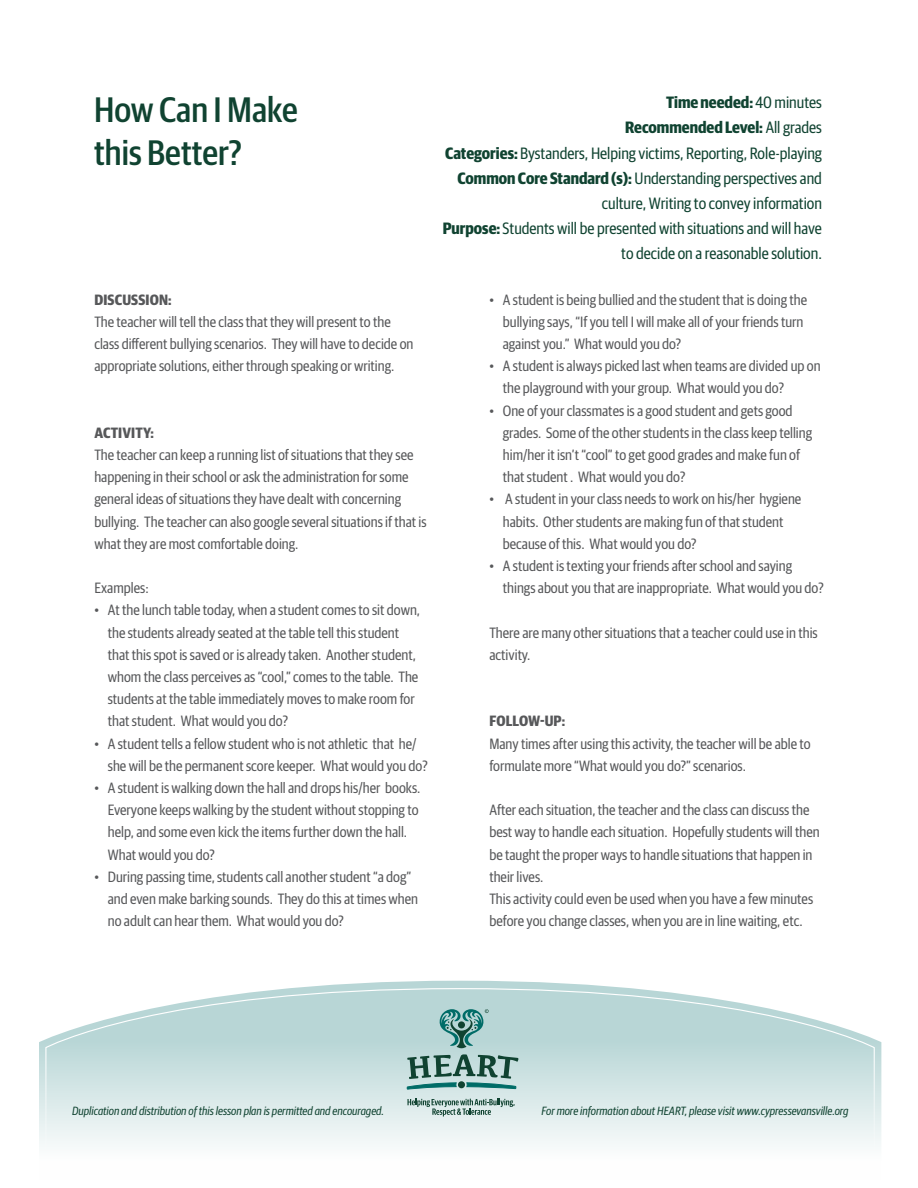
<style>
.page{position:relative;width:918px;height:1188px;background:#fff}
.page>*{position:absolute;margin:0;border:0;box-sizing:border-box;transform-origin:0 0}
.t1{font:500 35.55px "Guardian Sans Cond";color:#104331}
.t2{font:16.5px/25.2px "Guardian Sans Cond";color:#104331;text-align:right}
.t3{font:700 16.5px "Guardian Sans Cond";color:#104331}
.t4{font:15px/22.2px "Guardian Sans Cond";color:#57585a}
.t5{font:700 15px "Guardian Sans Cond";letter-spacing:.01em;color:#57585a}
.t6{font:italic 12px "Guardian Sans Cond";color:#104331}
.s1{font-weight:400}
.s2{font-weight:700}
</style>
<div class="page">
<svg style="left:39px;top:981px;width:842px;height:164px"></svg>
<svg style="left:45px;top:988px;width:830px;height:157px"></svg>
<svg style="left:407px;top:1099px;width:108px;height:17px;background:#a5bdb8"></svg>
<svg style="left:407px;top:1054px;width:111px;height:36px;background:#7fa7a1"></svg>
<svg style="left:439px;top:1009px;width:50px;height:39px;background:#78aba8"></svg>
<p class="t1" style="left:94px;top:85px;width:205px">How Can I Make</p>
<p class="t1" style="left:94px;top:127px;width:149px">this Better?</p>
<p class="t5" style="left:94px;top:288px;width:79px">DISCUSSION:</p>
<p class="t4" style="left:94px;top:310px;width:321px">The teacher will tell the class that they will present to the class different bullying scenarios. They will have to decide on appropriate solutions, either through speaking or writing.</p>
<p class="t5" style="left:94px;top:422px;width:61px">ACTIVITY:</p>
<p class="t4" style="left:94px;top:443px;width:334px">The teacher can keep a running list of situations that they see happening in their school or ask the administration for some general ideas of situations they have dealt with concerning bullying. The teacher can also google several situations if that is what they are most comfortable doing.</p>
<p class="t4" style="left:94px;top:576px;width:56px">Examples:</p>
<p class="t4" style="left:108px;top:598px;width:314px;text-indent:-14px">• At the lunch table today, when a student comes to sit down, the students already seated at the table tell this student that this spot is saved or is already taken. Another student, whom the class perceives as “cool,” comes to the table. The students at the table immediately moves to make room for that student. What would you do?</p>
<p class="t4" style="left:108px;top:731px;width:321px;text-indent:-14px">• A student tells a fellow student who is not athletic that he/ she will be the permanent score keeper. What would you do?</p>
<p class="t4" style="left:108px;top:776px;width:314px;text-indent:-14px">• A student is walking down the hall and drops his/her books.<br>Everyone keeps walking by the student without stopping to help, and some even kick the items further down the hall.<br>What would you do?</p>
<p class="t4" style="left:108px;top:865px;width:312px;text-indent:-14px">• During passing time, students call another student “a dog” and even make barking sounds. They do this at times when no adult can hear them. What would you do?</p>
<p class="t3" style="left:666px;top:90px;width:157px">Time needed: <span class="s1">40 minutes</span></p>
<p class="t3" style="left:625px;top:116px;width:198px">Recommended Level: <span class="s1">All grades</span></p>
<p class="t2" style="left:445px;top:139px;width:378px"><span class="s2">Categories:</span> Bystanders, Helping victims, Reporting, Role-playing</p>
<p class="t2" style="left:457px;top:164px;width:366px"><span class="s2">Common Core Standard (s):</span> Understanding perspectives and culture, Writing to convey information</p>
<p class="t2" style="left:443px;top:215px;width:381px"><span class="s2">Purpose:</span> Students will be presented with situations and will have to decide on a reasonable solution.</p>
<p class="t4" style="left:503px;top:287px;width:306px;text-indent:-14px">• A student is being bullied and the student that is doing the bullying says, “If you tell I will make all of your friends turn against you.” What would you do?</p>
<p class="t4" style="left:503px;top:354px;width:319px;text-indent:-14px">• A student is always picked last when teams are divided up on the playground with your group. What would you do?</p>
<p class="t4" style="left:503px;top:398px;width:311px;text-indent:-14px">• One of your classmates is a good student and gets good grades. Some of the other students in the class keep telling him/her it isn’t “cool” to get good grades and make fun of that student . What would you do?</p>
<p class="t4" style="left:503px;top:487px;width:300px;text-indent:-14px">• A student in your class needs to work on his/her hygiene habits. Other students are making fun of that student because of this. What would you do?</p>
<p class="t4" style="left:503px;top:554px;width:322px;text-indent:-14px">• A student is texting your friends after school and saying things about you that are inappropriate. What would you do?</p>
<p class="t4" style="left:489px;top:620px;width:330px">There are many other situations that a teacher could use in this activity.</p>
<p class="t5" style="left:489px;top:710px;width:77px">FOLLOW-UP:</p>
<p class="t4" style="left:489px;top:731px;width:323px">Many times after using this activity, the teacher will be able to formulate more “What would you do?” scenarios.</p>
<p class="t4" style="left:489px;top:798px;width:332px">After each situation, the teacher and the class can discuss the best way to handle each situation. Hopefully students will then be taught the proper ways to handle situations that happen in their lives.</p>
<p class="t4" style="left:489px;top:887px;width:325px">This activity could even be used when you have a few minutes before you change classes, when you are in line waiting, etc.</p>
<p class="t6" style="left:72px;top:1102px;width:314px">Duplication and distribution of this lesson plan is permitted and encouraged.</p>
<p class="t6" style="left:542px;top:1102px;width:309px">For more information about HEART, please visit www.cypressevansville.org</p>
</div>
